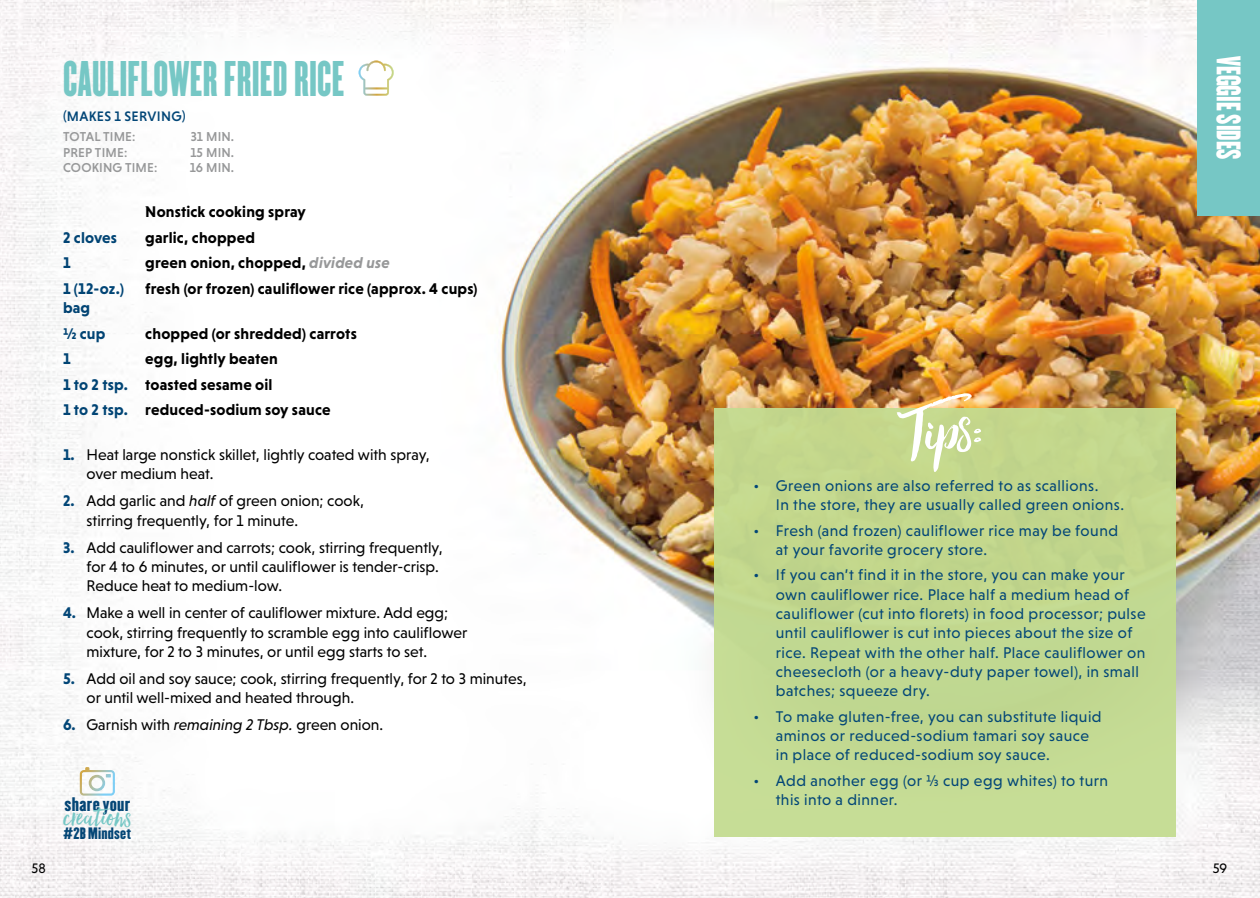
<style>
.page{position:relative;width:1260px;height:898px;background:#fff}
.page>*{position:absolute;margin:0;border:0;box-sizing:border-box;transform-origin:0 0}
.t1{font:87.5px "Hello Beautiful Alternates";color:#fff}
.t2{font:43.75px "Champion HTF Featherweight";letter-spacing:.005em;color:#76c7c5}
.t3{font:35px "Hello Beautiful";color:#76c7c5}
.t4{font:29.75px "Champion HTF Welterweight";color:#fff;scale:.71 1}
.t5{font:17.15px "Champion HTF Lightweight";letter-spacing:.025em;color:#044676}
.t6{font:15.75px/19.2px "Niveau Grotesk";letter-spacing:.03em;color:#024677}
.t7{font:15.75px/19.2px "Niveau Grotesk";color:#000}
.t8{font:700 15.75px/25.6px "Niveau Grotesk";letter-spacing:.01em;color:#000}
.t9{font:700 15.75px/25.6px "Niveau Grotesk";letter-spacing:.01em;color:#024677}
.t10{font:14.35px "Champion HTF Lightweight";letter-spacing:.015em;color:#044676}
.t11{font:500 14px "Niveau Grotesk";letter-spacing:.025em;color:#024677}
.t12{font:14px "Niveau Grotesk";color:#000}
.t13{font:500 13.12px "Niveau Grotesk";letter-spacing:.015em;color:#979899}
.s1{font-style:italic;color:#979899}
.s2{color:#024677}
.s3{font-weight:700;color:#024677}
.s4{font-style:italic}
.s5{font-family:"Hello Beautiful"}
</style>
<div class="page">
<img style="left:0;top:0;width:614px;height:898px">
<img style="left:614px;top:0;width:646px;height:898px">
<svg style="left:359px;top:60px;width:35px;height:36px"></svg>
<svg style="left:80px;top:767px;width:35px;height:28px"></svg>
<div style="left:714px;top:408px;width:462px;height:428px;background:#c4dc91"></div>
<div style="left:1197px;top:0;width:63px;height:216px;background:#76c7c5"></div>
<h2 class="t2" style="left:63px;top:52px;width:283px">CAULIFLOWER FRIED RICE</h2>
<p class="t11" style="left:63px;top:108px;width:124px">(MAKES 1 SERVING)</p>
<p class="t13" style="left:63px;top:129px;width:74px">TOTAL TIME:</p>
<p class="t13" style="left:191px;top:129px;width:45px">31 MIN.</p>
<p class="t13" style="left:63px;top:145px;width:66px">PREP TIME:</p>
<p class="t13" style="left:190px;top:145px;width:45px">15 MIN.</p>
<p class="t13" style="left:63px;top:160px;width:96px">COOKING TIME:</p>
<p class="t13" style="left:190px;top:160px;width:46px">16 MIN.</p>
<p class="t8" style="left:145px;top:199px;width:162px">Nonstick cooking spray</p>
<p class="t9" style="left:63px;top:224px;width:55px">2 cloves</p>
<p class="t8" style="left:145px;top:224px;width:111px">garlic, chopped</p>
<p class="t9" style="left:63px;top:250px;width:9px">1</p>
<p class="t8" style="left:145px;top:250px;width:246px">green onion, chopped, <span class="s1">divided use</span></p>
<p class="t9" style="left:63px;top:275px;width:62px">1 (12-oz.)</p>
<p class="t8" style="left:145px;top:275px;width:334px">fresh (or frozen) cauliflower rice (approx. 4 cups)</p>
<p class="t9" style="left:63px;top:295px;width:44px">bag ½ cup</p>
<p class="t8" style="left:145px;top:320px;width:213px">chopped (or shredded) carrots</p>
<p class="t8" style="left:63px;top:346px;width:269px;text-indent:82px">egg, lightly beaten<br><span class="s2">1 to 2 tsp.</span> toasted sesame oil<br><span class="s2">1 to 2 tsp.</span> reduced-sodium soy sauce</p>
<p class="t9" style="left:63px;top:346px;width:9px">1</p>
<p class="t7" style="left:87px;top:445px;width:345px;text-indent:-24px"><span class="s3">1.</span> Heat large nonstick skillet, lightly coated with spray, over medium heat.</p>
<p class="t7" style="left:87px;top:491px;width:279px;text-indent:-24px"><span class="s3">2.</span> Add garlic and <span class="s4">half</span> of green onion; cook, stirring frequently, for 1 minute.</p>
<p class="t7" style="left:87px;top:538px;width:358px;text-indent:-24px"><span class="s3">3.</span> Add cauliflower and carrots; cook, stirring frequently, for 4 to 6 minutes, or until cauliflower is tender-crisp.<br>Reduce heat to medium-low.</p>
<p class="t7" style="left:87px;top:603px;width:382px;text-indent:-24px"><span class="s3">4.</span> Make a well in center of cauliflower mixture. Add egg; cook, stirring frequently to scramble egg into cauliflower mixture, for 2 to 3 minutes, or until egg starts to set.</p>
<p class="t7" style="left:87px;top:669px;width:442px;text-indent:-24px"><span class="s3">5.</span> Add oil and soy sauce; cook, stirring frequently, for 2 to 3 minutes, or until well-mixed and heated through.</p>
<p class="t7" style="left:63px;top:715px;width:322px"><span class="s3">6.</span> Garnish with <span class="s4">remaining 2 Tbsp.</span> green onion.</p>
<p class="t5" style="left:65px;top:793px;width:67px">share your</p>
<h3 class="t3" style="left:63px;top:797px;width:70px">creations</h3>
<p class="t10" style="left:63px;top:824px;width:69px">#2B Mindset</p>
<h3 class="t4" style="left:1248px;top:56px;width:147px;rotate:90deg">VEGGIE SIDES</h3>
<h1 class="t1" style="left:907px;top:390px;width:78px">Tips<span class="s5">:</span></h1>
<p class="t6" style="left:776px;top:476px;width:350px;text-indent:-22px">• Green onions are also referred to as scallions.<br>In the store, they are usually called green onions.</p>
<p class="t6" style="left:776px;top:520px;width:344px;text-indent:-22px">• Fresh (and frozen) cauliflower rice may be found at your favorite grocery store.</p>
<p class="t6" style="left:776px;top:565px;width:371px;text-indent:-22px">• If you can’t find it in the store, you can make your own cauliflower rice. Place half a medium head of cauliflower (cut into florets) in food processor; pulse until cauliflower is cut into pieces about the size of rice. Repeat with the other half. Place cauliflower on cheesecloth (or a heavy-duty paper towel), in small batches; squeeze dry.</p>
<p class="t6" style="left:776px;top:706px;width:327px;text-indent:-22px">• To make gluten-free, you can substitute liquid aminos or reduced-sodium tamari soy sauce in place of reduced-sodium soy sauce.</p>
<p class="t6" style="left:776px;top:770px;width:334px;text-indent:-22px">• Add another egg (or ⅓ cup egg whites) to turn this into a dinner.</p>
<p class="t12" style="left:32px;top:860px;width:16px">58</p>
<p class="t12" style="left:1213px;top:860px;width:16px">59</p>
</div>
